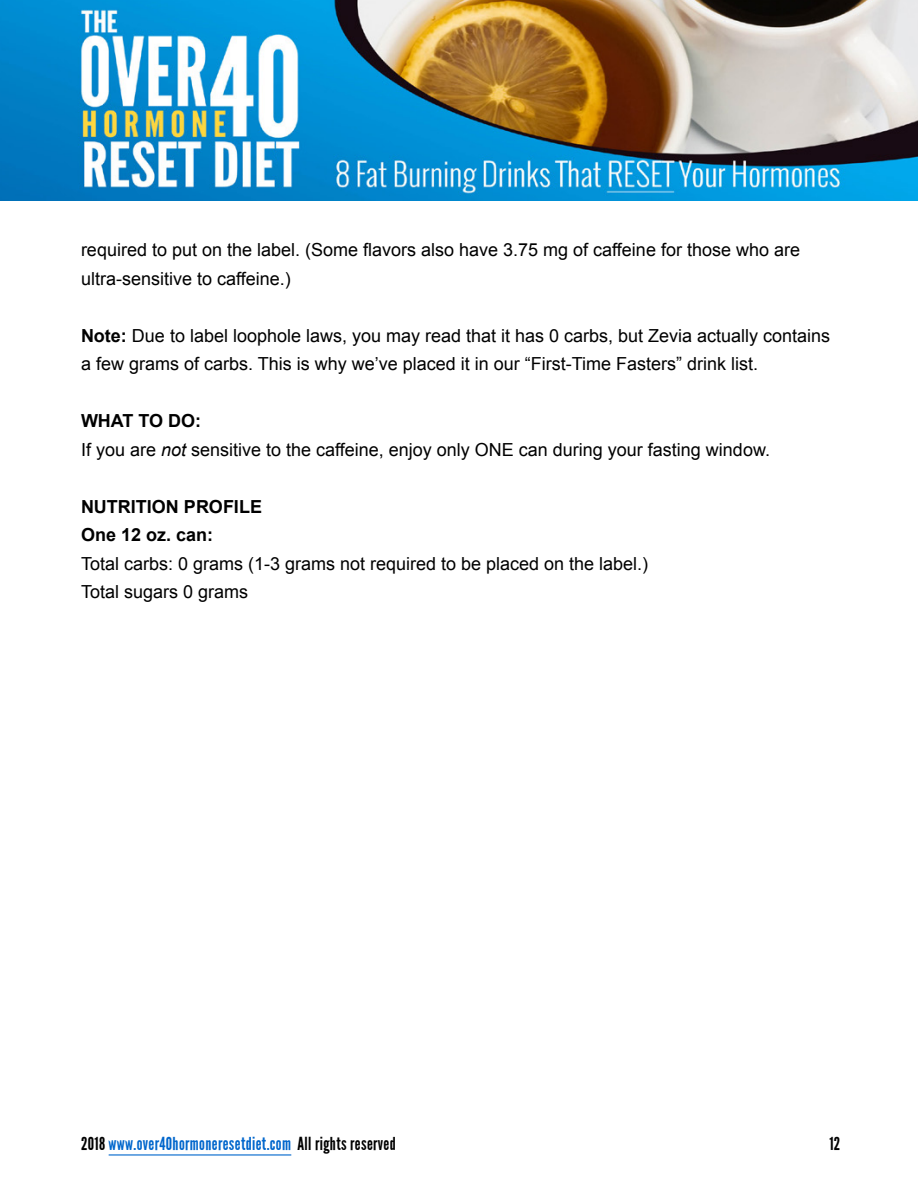
<style>
.page{position:relative;width:918px;height:1188px;background:#fff}
.page>*{position:absolute;margin:0;border:0;box-sizing:border-box;transform-origin:0 0}
.t1{font:18px/28.5px "Arial";color:#000}
.t2{font:18px "League Gothic";letter-spacing:.02em;color:#06c}
.t3{font:700 18px/28.5px "Arial";color:#000}
.t4{font:18px "League Gothic";color:#000}
.s1{font-weight:700}
.s2{font-style:italic}
.s3{color:#000}
</style>
<div class="page">
<img style="left:0;top:0;width:918px;height:201px">
<hr style="left:109px;top:1154px;width:182px;height:2px;background:#06c">
<p class="t1" style="left:81px;top:236px;width:721px">required to put on the label. (Some flavors also have 3.75 mg of caffeine for those who are ultra-sensitive to caffeine.)</p>
<p class="t1" style="left:81px;top:321px;width:751px"><span class="s1">Note:</span> Due to label loophole laws, you may read that it has 0 carbs, but Zevia actually contains a few grams of carbs. This is why we’ve placed it in our “First-Time Fasters” drink list.</p>
<p class="t1" style="left:81px;top:407px;width:691px"><span class="s1">WHAT TO DO:<br></span>If you are <span class="s2">not</span> sensitive to the caffeine, enjoy only ONE can during your fasting window.</p>
<p class="t3" style="left:81px;top:493px;width:183px">NUTRITION PROFILE<br>One 12 oz. can:</p>
<p class="t1" style="left:81px;top:549px;width:569px">Total carbs: 0 grams (1-3 grams not required to be placed on the label.)<br>Total sugars 0 grams</p>
<p class="t2" style="left:81px;top:1134px;width:316px"><span class="s3">2018</span> www.over40hormoneresetdiet.com <span class="s3">All rights reserved</span></p>
<p class="t4" style="left:830px;top:1134px;width:12px">12</p>
</div>
